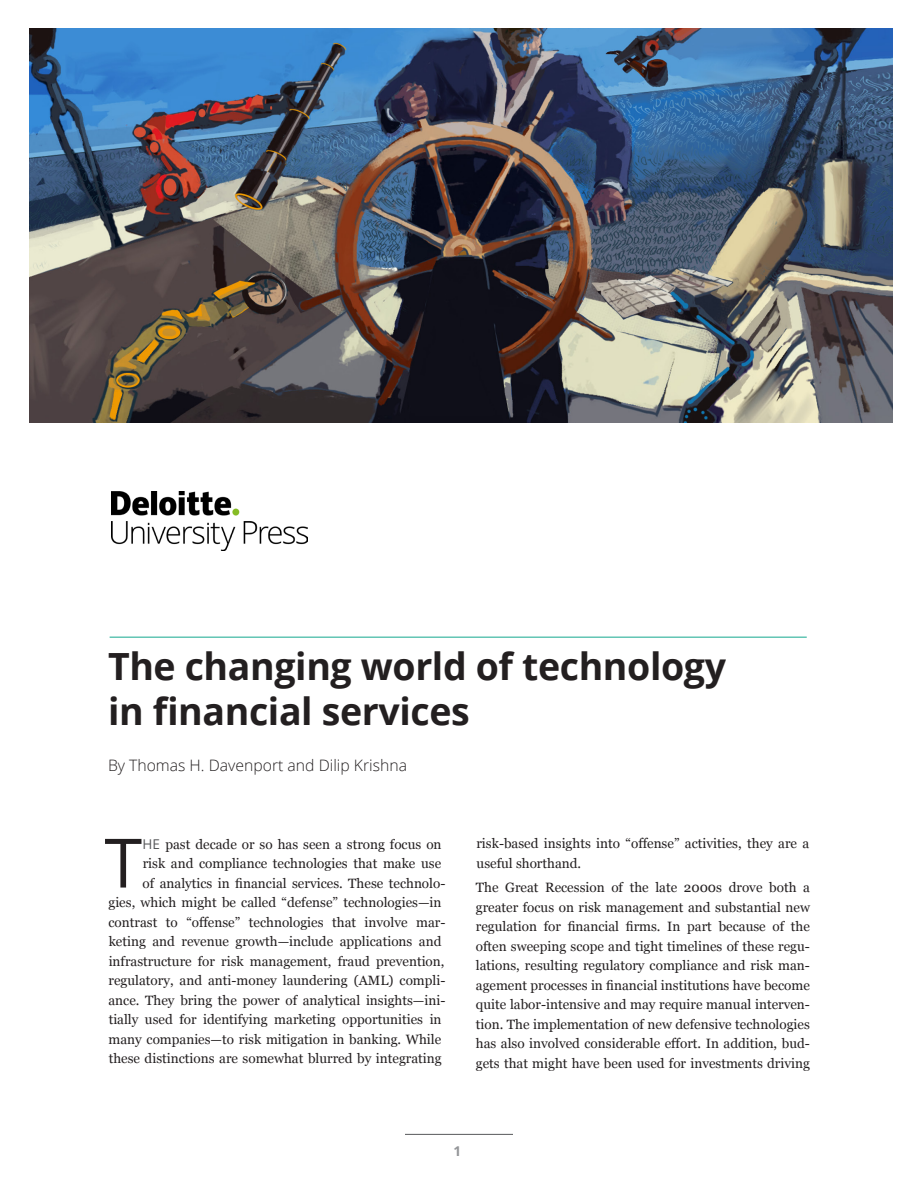
<style>
.page{position:relative;width:918px;height:1188px;background:#fff}
.page>*{position:absolute;margin:0;border:0;box-sizing:border-box;transform-origin:0 0}
.body-dropcap{font:68.1px "Open Sans";color:#231f20}
.heading1{font:700 37.5px/45px "Open Sans";letter-spacing:-.01em;color:#231f20}
.Byline{font:300 15.75px "Open Sans";color:#231f20}
.body-dropcap-2{font:13.5px/19.5px "Georgia";color:#231f20}
.body-noindent{font:13.5px/19.5px "Georgia";color:#231f20;text-align:justify}
.page-number{font:700 13.5px "Open Sans";color:#939598}
.s1{font-family:"Open Sans";color:#57585a}
</style>
<div class="page">
<img style="left:111px;top:491px;width:197px;height:59px">
<hr style="left:405px;top:1134px;width:108px;height:1px;background:#57585a">
<img style="left:29px;top:29px;width:863px;height:394px">
<hr style="left:110px;top:636px;width:697px;height:2px;background:#62c5b4">
<p class="heading1" style="left:108px;top:643px;width:620px">The changing world of technology in financial services</p>
<p class="Byline" style="left:108px;top:754px;width:301px">By Thomas H. Davenport and Dilip Krishna</p>
<p class="body-dropcap" style="left:104px;top:816px;width:39px">T</p>
<p class="body-dropcap-2" style="left:143px;top:834px;width:301px"><span class="s1">HE</span> past decade or so has seen a strong focus on</p>
<p class="body-dropcap-2" style="left:143px;top:853px;width:300px">risk and compliance technologies that make use</p>
<p class="body-dropcap-2" style="left:143px;top:873px;width:304px">of analytics in financial services. These technolo-</p>
<p class="body-dropcap-2" style="left:108px;top:892px;width:335px">gies, which might be called “defense” technologies—in</p>
<p class="body-dropcap-2" style="left:109px;top:912px;width:338px">contrast to “offense” technologies that involve mar-</p>
<p class="body-dropcap-2" style="left:109px;top:931px;width:334px">keting and revenue growth—include applications and</p>
<p class="body-dropcap-2" style="left:109px;top:951px;width:337px">infrastructure for risk management, fraud prevention,</p>
<p class="body-dropcap-2" style="left:109px;top:970px;width:338px">regulatory, and anti-money laundering (AML) compli-</p>
<p class="body-dropcap-2" style="left:108px;top:990px;width:339px">ance. They bring the power of analytical insights—ini-</p>
<p class="body-dropcap-2" style="left:109px;top:1009px;width:334px">tially used for identifying marketing opportunities in</p>
<p class="body-dropcap-2" style="left:109px;top:1029px;width:334px">many companies—to risk mitigation in banking. While</p>
<p class="body-dropcap-2" style="left:109px;top:1048px;width:335px">these distinctions are somewhat blurred by integrating</p>
<p class="body-dropcap-2" style="left:476px;top:833px;width:334px">risk-based insights into “offense” activities, they are a useful shorthand.</p>
<p class="body-noindent" style="left:476px;top:877px;width:336px">The Great Recession of the late 2000s drove both a greater focus on risk management and substantial new regulation for financial firms. In part because of the often sweeping scope and tight timelines of these regu&shy;lations, resulting regulatory compliance and risk man&shy;agement processes in financial institutions have become quite labor-intensive and may require manual interven&shy;tion. The implementation of new defensive technologies has also involved considerable effort. In addition, bud&shy;gets that might have been used for investments driving</p>
<p class="page-number" style="left:454px;top:1142px;width:9px">1</p>
</div>
